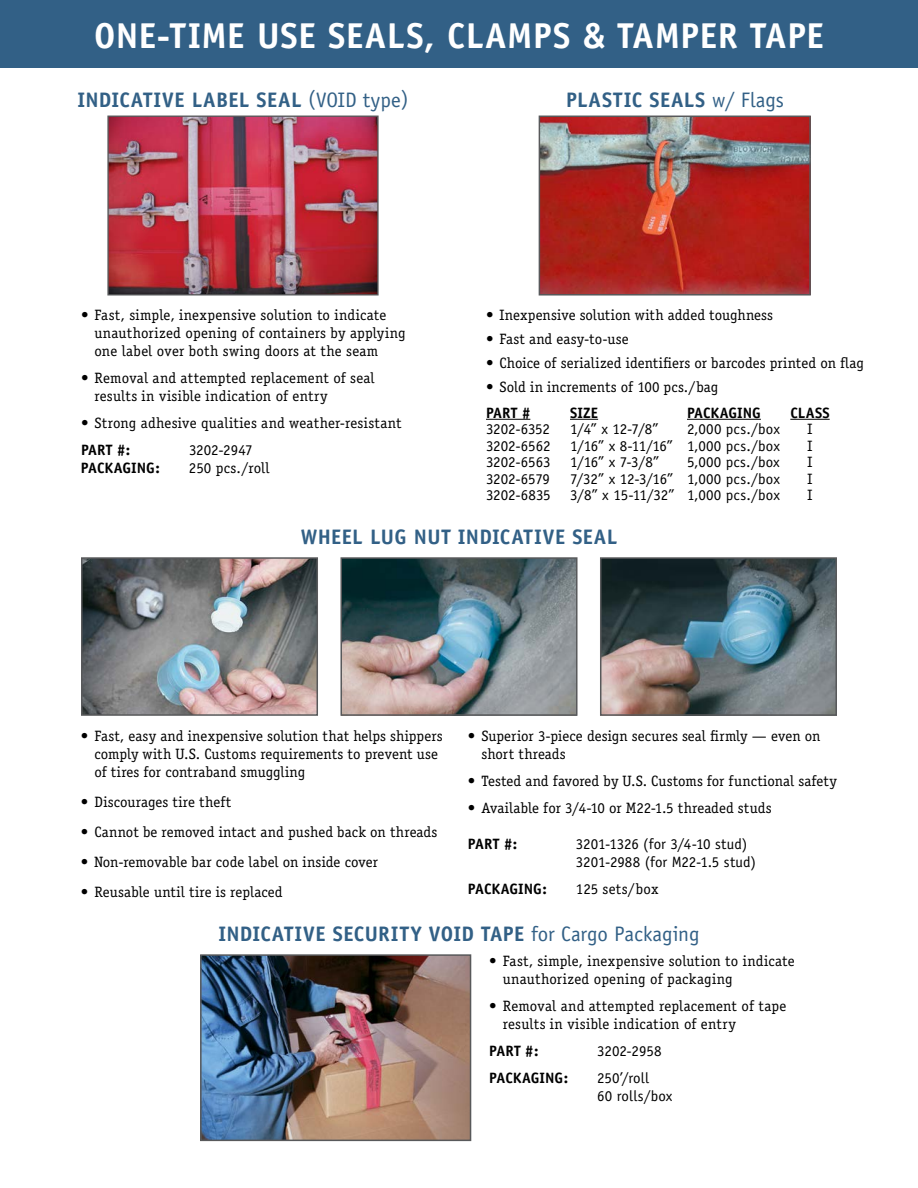
<style>
.page{position:relative;width:918px;height:1188px;background:#fff}
.page>*{position:absolute;margin:0;border:0;box-sizing:border-box;transform-origin:0 0}
.t1{font:700 36px "Officina Sans";letter-spacing:.015em;color:#fff}
.t2{font:700 21px "Officina Sans";letter-spacing:.02em;color:#326086}
.t3{font:700 21px "Officina Sans";letter-spacing:.045em;color:#326086}
.t4{font:15px/18px "Officina Serif";letter-spacing:.005em;color:#000}
.t5{font:15px/18px "Officina Sans";color:#000}
.t6{font:700 15px "Officina Sans";color:#000}
.s1{font-weight:400}
.s2{font-family:"Officina Sans"}
</style>
<div class="page">
<img style="left:542px;top:119px;width:266px;height:174px">
<div style="left:539px;top:116px;width:272px;height:180px;border:2px solid #58595b"></div>
<div style="left:0;top:0;width:918px;height:68px;background:#326086"></div>
<img style="left:109px;top:118px;width:268px;height:176px">
<div style="left:107px;top:116px;width:272px;height:180px;border:1px solid #58595b"></div>
<img style="left:203px;top:957px;width:265px;height:181px">
<div style="left:200px;top:954px;width:271px;height:187px;border:2px solid #58595b"></div>
<img style="left:343px;top:560px;width:232px;height:153px">
<div style="left:340px;top:557px;width:238px;height:159px;border:2px solid #58595b"></div>
<img style="left:84px;top:560px;width:231px;height:153px">
<div style="left:81px;top:557px;width:237px;height:159px;border:2px solid #58595b"></div>
<img style="left:603px;top:560px;width:231px;height:153px">
<div style="left:600px;top:557px;width:237px;height:159px;border:2px solid #58595b"></div>
<hr style="left:486px;top:419px;width:44px;height:1px;background:#000">
<svg style="left:570px;top:419px;width:28px;height:1px"></svg>
<hr style="left:687px;top:419px;width:74px;height:1px;background:#000">
<hr style="left:790px;top:419px;width:40px;height:1px;background:#000">
<h1 class="t1" style="left:94px;top:13px;width:731px">ONE-TIME USE SEALS, CLAMPS &amp; TAMPER TAPE</h1>
<h2 class="t2" style="left:77px;top:86px;width:333px">INDICATIVE LABEL SEAL <span class="s1">(VOID type)</span></h2>
<h2 class="t3" style="left:566px;top:86px;width:219px">PLASTIC SEALS <span class="s1">w/ Flags</span></h2>
<p class="t4" style="left:94px;top:306px;width:313px;text-indent:-14px">• Fast, simple, inexpensive solution to indicate unauthorized opening of containers by applying one label over both swing doors at the seam</p>
<p class="t4" style="left:94px;top:369px;width:282px;text-indent:-14px">• Removal and attempted replacement of seal results in visible indication of entry</p>
<p class="t4" style="left:81px;top:414px;width:322px">• Strong adhesive qualities and weather-resistant</p>
<p class="t6" style="left:81px;top:441px;width:51px">PART #:</p>
<p class="t5" style="left:189px;top:441px;width:65px">3202-2947</p>
<p class="t6" style="left:81px;top:459px;width:81px">PACKAGING:</p>
<p class="t4" style="left:189px;top:459px;width:82px"><span class="s2">25</span>0 pcs./roll</p>
<p class="t4" style="left:486px;top:306px;width:289px">• Inexpensive solution with added toughness</p>
<p class="t4" style="left:486px;top:330px;width:144px">• Fast and easy-to-use</p>
<p class="t4" style="left:486px;top:354px;width:379px">• Choice of serialized identifiers or barcodes printed on flag</p>
<p class="t4" style="left:486px;top:378px;width:234px">• Sold in increments of 100 pcs./bag</p>
<p class="t6" style="left:486px;top:403px;width:46px">PART #</p>
<p class="t6" style="left:570px;top:403px;width:30px">SIZE</p>
<p class="t6" style="left:687px;top:403px;width:75px">PACKAGING</p>
<p class="t6" style="left:790px;top:403px;width:41px">CLASS</p>
<p class="t5" style="left:486px;top:420px;width:66px">3202-6352</p>
<p class="t5" style="left:570px;top:420px;width:90px">1/4” x 12-7/8”</p>
<p class="t5" style="left:687px;top:420px;width:95px">2,000 pcs./box</p>
<p class="t5" style="left:807px;top:420px;width:7px">I</p>
<p class="t5" style="left:486px;top:437px;width:66px">3202-6562</p>
<p class="t5" style="left:570px;top:437px;width:212px">1/16” x 8-11/16” 1,000 pcs./box</p>
<p class="t5" style="left:807px;top:437px;width:7px">I</p>
<p class="t5" style="left:486px;top:453px;width:66px">3202-6563</p>
<p class="t5" style="left:570px;top:453px;width:91px">1/16” x 7-3/8”</p>
<p class="t5" style="left:687px;top:453px;width:94px">5,000 pcs./box</p>
<p class="t5" style="left:807px;top:453px;width:7px">I</p>
<p class="t5" style="left:486px;top:470px;width:66px">3202-6579</p>
<p class="t5" style="left:570px;top:470px;width:212px">7/32” x 12-3/16” 1,000 pcs./box</p>
<p class="t5" style="left:807px;top:470px;width:7px">I</p>
<p class="t5" style="left:486px;top:486px;width:66px">3202-6835</p>
<p class="t5" style="left:570px;top:486px;width:212px">3/8” x 15-11/32” 1,000 pcs./box</p>
<p class="t5" style="left:807px;top:486px;width:7px">I</p>
<h2 class="t2" style="left:301px;top:524px;width:318px">WHEEL LUG NUT INDICATIVE SEAL</h2>
<p class="t4" style="left:94px;top:727px;width:350px;text-indent:-13px">• Fast, easy and inexpensive solution that helps shippers comply with U.S. Customs requirements to prevent use of tires for contraband smuggling</p>
<p class="t4" style="left:81px;top:793px;width:152px">• Discourages tire theft</p>
<p class="t4" style="left:81px;top:823px;width:358px">• Cannot be removed intact and pushed back on threads</p>
<p class="t4" style="left:81px;top:853px;width:299px">• Non-removable bar code label on inside cover</p>
<p class="t4" style="left:81px;top:883px;width:203px">• Reusable until tire is replaced</p>
<p class="t4" style="left:481px;top:727px;width:341px;text-indent:-14px">• Superior 3-piece design secures seal firmly — even on short threads</p>
<p class="t4" style="left:468px;top:772px;width:371px">• Tested and favored by U.S. Customs for functional safety</p>
<p class="t4" style="left:468px;top:799px;width:305px">• Available for 3/4-10 or M22-1.5 threaded studs</p>
<p class="t6" style="left:468px;top:834px;width:51px">PART #:</p>
<p class="t5" style="left:576px;top:835px;width:182px">3201-1326 (for 3/4-10 stud)<br>3201-2988 (for M22-1.5 stud)</p>
<p class="t6" style="left:468px;top:879px;width:81px">PACKAGING:</p>
<p class="t4" style="left:576px;top:880px;width:84px"><span class="s2">125</span> sets/box</p>
<h2 class="t2" style="left:218px;top:921px;width:483px">INDICATIVE SECURITY VOID TAPE <span class="s1">for Cargo Packaging</span></h2>
<p class="t4" style="left:503px;top:952px;width:294px;text-indent:-14px">• Fast, simple, inexpensive solution to indicate unauthorized opening of packaging</p>
<p class="t4" style="left:503px;top:997px;width:285px;text-indent:-14px">• Removal and attempted replacement of tape results in visible indication of entry</p>
<p class="t6" style="left:489px;top:1041px;width:51px">PART #:</p>
<p class="t5" style="left:597px;top:1042px;width:66px">3202-2958</p>
<p class="t6" style="left:489px;top:1068px;width:81px">PACKAGING:</p>
<p class="t5" style="left:597px;top:1069px;width:77px">250’/roll<br>60 rolls/box</p>
</div>
